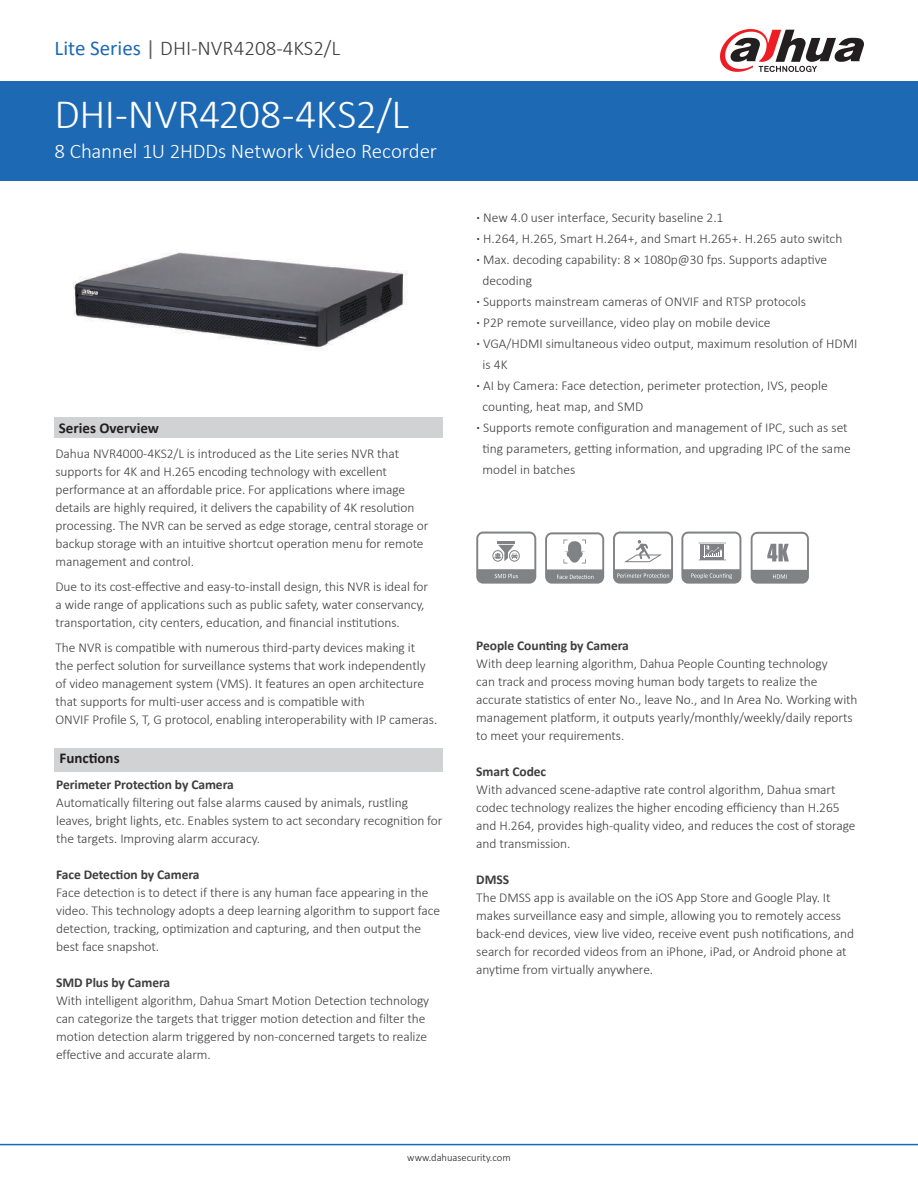
<style>
.page{position:relative;width:918px;height:1188px;background:#fff}
.page>*{position:absolute;margin:0;border:0;box-sizing:border-box;transform-origin:0 0}
.t1{font:300 42px "Calibri";letter-spacing:-.015em;color:#fff}
.t2{font:300 21px "Calibri";letter-spacing:-.01em;color:#fff}
.t3{font:300 21px "Calibri";color:#3e3e3f}
.t4{font:700 15px "Calibri";color:#231f20}
.t5{font:300 13.5px/18px "Calibri";letter-spacing:-.005em;color:#3e3e3f}
.t6{font:700 13.5px "Calibri";letter-spacing:-.005em;color:#3e3e3f}
.t7{font:300 10.5px "Calibri";color:#231f20}
.s1{font-weight:400;color:#1e69b4}
.s2{font-weight:400;color:#636366}
.s3{font-weight:700}
</style>
<div class="page">
<div style="left:0;top:81px;width:918px;height:100px;background:#1e69b4"></div>
<hr style="left:0;top:1144px;width:918px;height:1px;background:#1e69b4">
<svg style="left:720px;top:29px;width:144px;height:43px"></svg>
<div style="left:54px;top:418px;width:389px;height:20px;background:#d1d2d4"></div>
<svg style="left:545px;top:532px;width:59px;height:52px"></svg>
<svg style="left:613px;top:532px;width:60px;height:52px"></svg>
<svg style="left:751px;top:532px;width:58px;height:52px"></svg>
<svg style="left:476px;top:532px;width:60px;height:52px"></svg>
<svg style="left:681px;top:532px;width:60px;height:52px"></svg>
<img style="left:73px;top:252px;width:335px;height:98px">
<div style="left:54px;top:748px;width:389px;height:23px;background:#d1d2d4"></div>
<h2 class="t3" style="left:55px;top:35px;width:287px"><span class="s1">Lite Series</span> <span class="s2">|</span> DHI-NVR4208-4KS2/L</h2>
<h1 class="t1" style="left:55px;top:88px;width:356px">DHI-NVR4208-4KS2/L</h1>
<h2 class="t2" style="left:55px;top:138px;width:384px">8 Channel 1U 2HDDs Network Video Recorder</h2>
<p class="t4" style="left:59px;top:418px;width:102px">Series Overview</p>
<p class="t5" style="left:56px;top:444px;width:374px">Dahua NVR4000-4KS2/L is introduced as the Lite series NVR that supports for 4K and H.265 encoding technology with excellent performance at an affordable price. For applications where image details are highly required, it delivers the capability of 4K resolution processing. The NVR can be served as edge storage, central storage or backup storage with an intuitive shortcut operation menu for remote management and control.</p>
<p class="t5" style="left:56px;top:577px;width:374px">Due to its cost-effective and easy-to-install design, this NVR is ideal for a wide range of applications such as public safety, water conservancy, transportation, city centers, education, and financial institutions.</p>
<p class="t5" style="left:56px;top:638px;width:383px">The NVR is compatible with numerous third-party devices making it<br>the perfect solution for surveillance systems that work independently of video management system (VMS). It features an open architecture that supports for multi-user access and is compatible with<br>ONVIF Profile S, T, G protocol, enabling interoperability with IP cameras.</p>
<p class="t4" style="left:60px;top:747px;width:62px">Functions</p>
<p class="t6" style="left:56px;top:775px;width:179px">Perimeter Protection by Camera</p>
<p class="t5" style="left:56px;top:793px;width:388px">Automatically filtering out false alarms caused by animals, rustling leaves, bright lights, etc. Enables system to act secondary recognition for the targets. Improving alarm accuracy.</p>
<p class="t6" style="left:56px;top:865px;width:145px">Face Detection by Camera</p>
<p class="t5" style="left:56px;top:883px;width:385px">Face detection is to detect if there is any human face appearing in the video. This technology adopts a deep learning algorithm to support face detection, tracking, optimization and capturing, and then output the best face snapshot.</p>
<p class="t6" style="left:56px;top:973px;width:116px">SMD Plus by Camera</p>
<p class="t5" style="left:56px;top:991px;width:375px">With intelligent algorithm, Dahua Smart Motion Detection technology can categorize the targets that trigger motion detection and filter the motion detection alarm triggered by non-concerned targets to realize effective and accurate alarm.</p>
<p class="t5" style="left:477px;top:208px;width:248px"><span class="s3">·</span> New 4.0 user interface, Security baseline 2.1</p>
<p class="t5" style="left:477px;top:229px;width:367px"><span class="s3">·</span> H.264, H.265, Smart H.264+, and Smart H.265+. H.265 auto switch</p>
<p class="t5" style="left:477px;top:250px;width:352px"><span class="s3">·</span> Max. decoding capability: 8 × 1080p@30 fps. Supports adaptive</p>
<p class="t5" style="left:483px;top:271px;width:51px">decoding</p>
<p class="t5" style="left:477px;top:292px;width:331px"><span class="s3">·</span> Supports mainstream cameras of ONVIF and RTSP protocols</p>
<p class="t5" style="left:477px;top:313px;width:295px"><span class="s3">·</span> P2P remote surveillance, video play on mobile device</p>
<p class="t5" style="left:477px;top:334px;width:382px"><span class="s3">·</span> VGA/HDMI simultaneous video output, maximum resolution of HDMI</p>
<p class="t5" style="left:483px;top:355px;width:26px">is 4K</p>
<p class="t5" style="left:477px;top:376px;width:353px"><span class="s3">·</span> AI by Camera: Face detection, perimeter protection, IVS, people</p>
<p class="t5" style="left:483px;top:397px;width:162px">counting, heat map, and SMD</p>
<p class="t5" style="left:477px;top:418px;width:373px"><span class="s3">·</span> Supports remote configuration and management of IPC, such as set</p>
<p class="t5" style="left:483px;top:439px;width:370px">ting parameters, getting information, and upgrading IPC of the same</p>
<p class="t5" style="left:483px;top:460px;width:94px">model in batches</p>
<p class="t6" style="left:476px;top:636px;width:154px">People Counting by Camera</p>
<p class="t5" style="left:476px;top:654px;width:383px">With deep learning algorithm, Dahua People Counting technology<br>can track and process moving human body targets to realize the accurate statistics of enter No., leave No., and In Area No. Working with management platform, it outputs yearly/monthly/weekly/daily reports to meet your requirements.</p>
<p class="t6" style="left:476px;top:762px;width:71px">Smart Codec</p>
<p class="t5" style="left:476px;top:780px;width:381px">With advanced scene-adaptive rate control algorithm, Dahua smart codec technology realizes the higher encoding efficiency than H.265 and H.264, provides high-quality video, and reduces the cost of storage and transmission.</p>
<p class="t6" style="left:476px;top:870px;width:34px">DMSS</p>
<p class="t5" style="left:476px;top:888px;width:379px">The DMSS app is available on the iOS App Store and Google Play. It makes surveillance easy and simple, allowing you to remotely access back-end devices, view live video, receive event push notifications, and search for recorded videos from an iPhone, iPad, or Android phone at anytime from virtually anywhere.</p>
<p class="t7" style="left:407px;top:1151px;width:105px">www.dahuasecurity.com</p>
</div>
